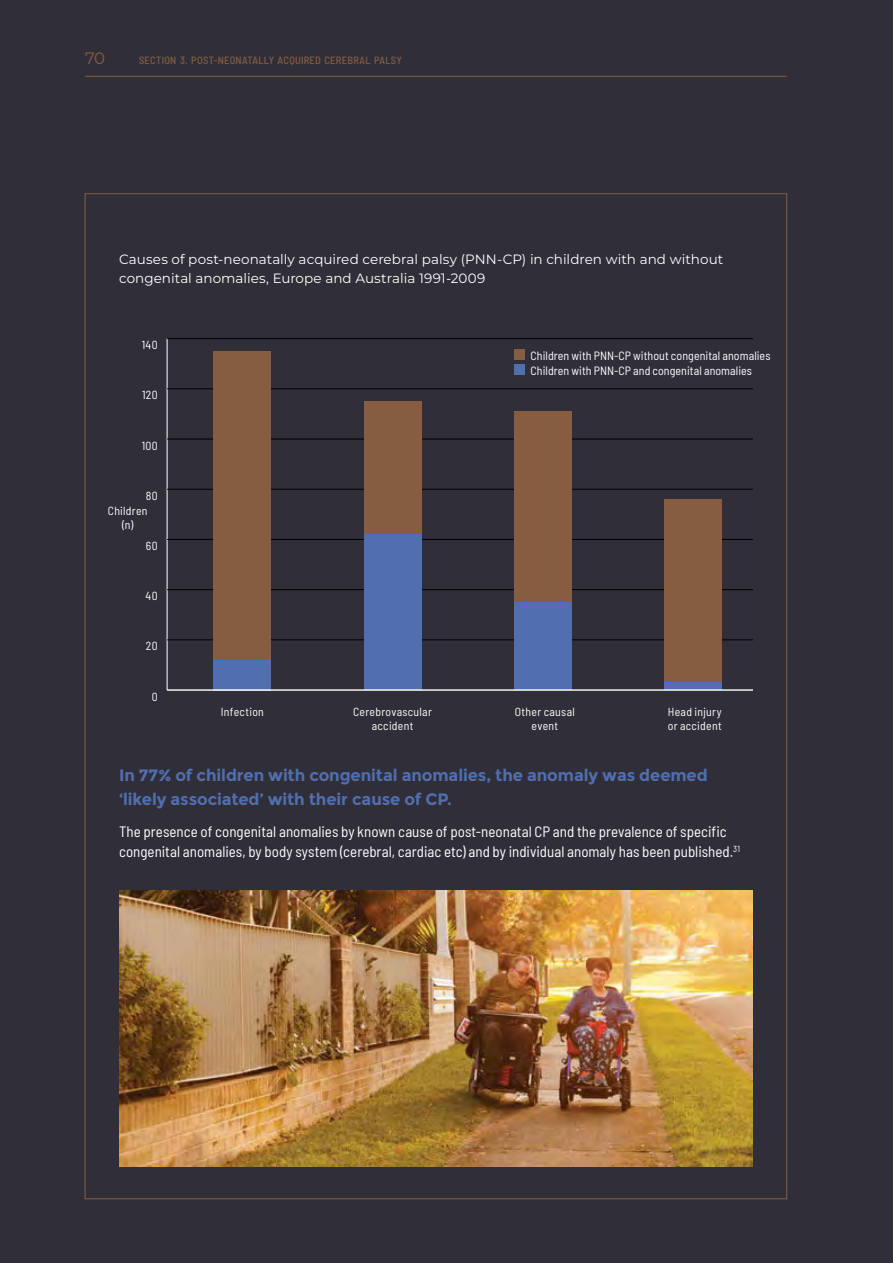
<style>
.page{position:relative;width:893px;height:1263px;background:#302f39}
.page>*{position:absolute;margin:0;border:0;box-sizing:border-box;transform-origin:0 0}
.Intro_11_16__6{font:700 16.5px/24px "Montserrat";letter-spacing:-.005em;color:#516fae}
.t1{font:16.5px "Montserrat";color:#865d40}
.Body_copy_10_13__3{font:semi-condensed 15px/19.5px "Barlow";color:#fff}
.Figure_heading_9_13{font:13.5px/19.5px "Montserrat";letter-spacing:.005em;color:#fff}
.Graph_key_8_10__1_5{font:semi-condensed 12px/15px "Barlow";letter-spacing:.005em;color:#fff}
.t2{font:semi-condensed 11.7px/14.1px "Barlow";letter-spacing:.025em;color:#fff;text-align:center}
.t3{font:500 semi-condensed 10.5px "Barlow";letter-spacing:.025em;color:#865d40}
</style>
<div class="page">
<img style="left:119px;top:891px;width:634px;height:276px">
<hr style="left:167px;top:339px;width:1px;height:351px;background:#fff">
<hr style="left:167px;top:639px;width:586px;height:1px;background:#000">
<hr style="left:167px;top:589px;width:586px;height:1px;background:#000">
<hr style="left:167px;top:539px;width:586px;height:1px;background:#000">
<hr style="left:167px;top:489px;width:586px;height:1px;background:#000">
<hr style="left:167px;top:439px;width:586px;height:1px;background:#000">
<hr style="left:167px;top:388px;width:586px;height:1px;background:#000">
<hr style="left:167px;top:338px;width:586px;height:1px;background:#000">
<div style="left:213px;top:351px;width:58px;height:309px;background:#865d40"></div>
<div style="left:364px;top:401px;width:58px;height:133px;background:#865d40"></div>
<div style="left:514px;top:411px;width:58px;height:191px;background:#865d40"></div>
<div style="left:664px;top:499px;width:58px;height:183px;background:#865d40"></div>
<div style="left:213px;top:660px;width:58px;height:30px;background:#516fae"></div>
<div style="left:364px;top:534px;width:58px;height:156px;background:#516fae"></div>
<div style="left:514px;top:602px;width:58px;height:88px;background:#516fae"></div>
<div style="left:664px;top:682px;width:58px;height:8px;background:#516fae"></div>
<hr style="left:167px;top:689px;width:586px;height:2px;background:#fff">
<div style="left:514px;top:349px;width:11px;height:11px;background:#865d40"></div>
<div style="left:514px;top:364px;width:11px;height:11px;background:#516fae"></div>
<hr style="left:85px;top:76px;width:702px;height:1px;background:#865d40">
<p class="t1" style="left:85px;top:47px;width:22px">70</p>
<p class="t3" style="left:139px;top:52px;width:264px">SECTION 3. POST-NEONATALLY ACQUIRED CEREBRAL PALSY</p>
<p class="Figure_heading_9_13" style="left:119px;top:249px;width:606px">Causes of post-neonatally acquired cerebral palsy (PNN-CP) in children with and without congenital anomalies, Europe and Australia 1991-2009</p>
<p class="t2" style="left:142px;top:337px;width:17px">140</p>
<p class="t2" style="left:142px;top:387px;width:17px">120</p>
<p class="t2" style="left:142px;top:437px;width:18px">100</p>
<p class="t2" style="left:146px;top:488px;width:13px">80</p>
<p class="t2" style="left:108px;top:503px;width:41px">Children (n)</p>
<p class="t2" style="left:146px;top:538px;width:13px">60</p>
<p class="t2" style="left:146px;top:588px;width:14px">40</p>
<p class="t2" style="left:146px;top:638px;width:13px">20</p>
<p class="t2" style="left:152px;top:688px;width:7px">0</p>
<p class="Graph_key_8_10__1_5" style="left:531px;top:347px;width:241px">Children with PNN-CP without congenital anomalies<br>Children with PNN-CP and congenital anomalies</p>
<p class="t2" style="left:221px;top:703px;width:45px">Infection</p>
<p class="t2" style="left:353px;top:703px;width:81px">Cerebrovascular accident</p>
<p class="t2" style="left:515px;top:703px;width:62px">Other causal event</p>
<p class="t2" style="left:668px;top:703px;width:55px;text-align:left">Head injury or accident</p>
<p class="Intro_11_16__6" style="left:119px;top:763px;width:590px">In 77% of children with congenital anomalies, the anomaly was deemed ‘likely associated’ with their cause of CP.</p>
<p class="Body_copy_10_13__3" style="left:119px;top:821px;width:623px">The presence of congenital anomalies by known cause of post-neonatal CP and the prevalence of specific congenital anomalies, by body system (cerebral, cardiac etc) and by individual anomaly has been published.<sup>31</sup></p>
</div>
